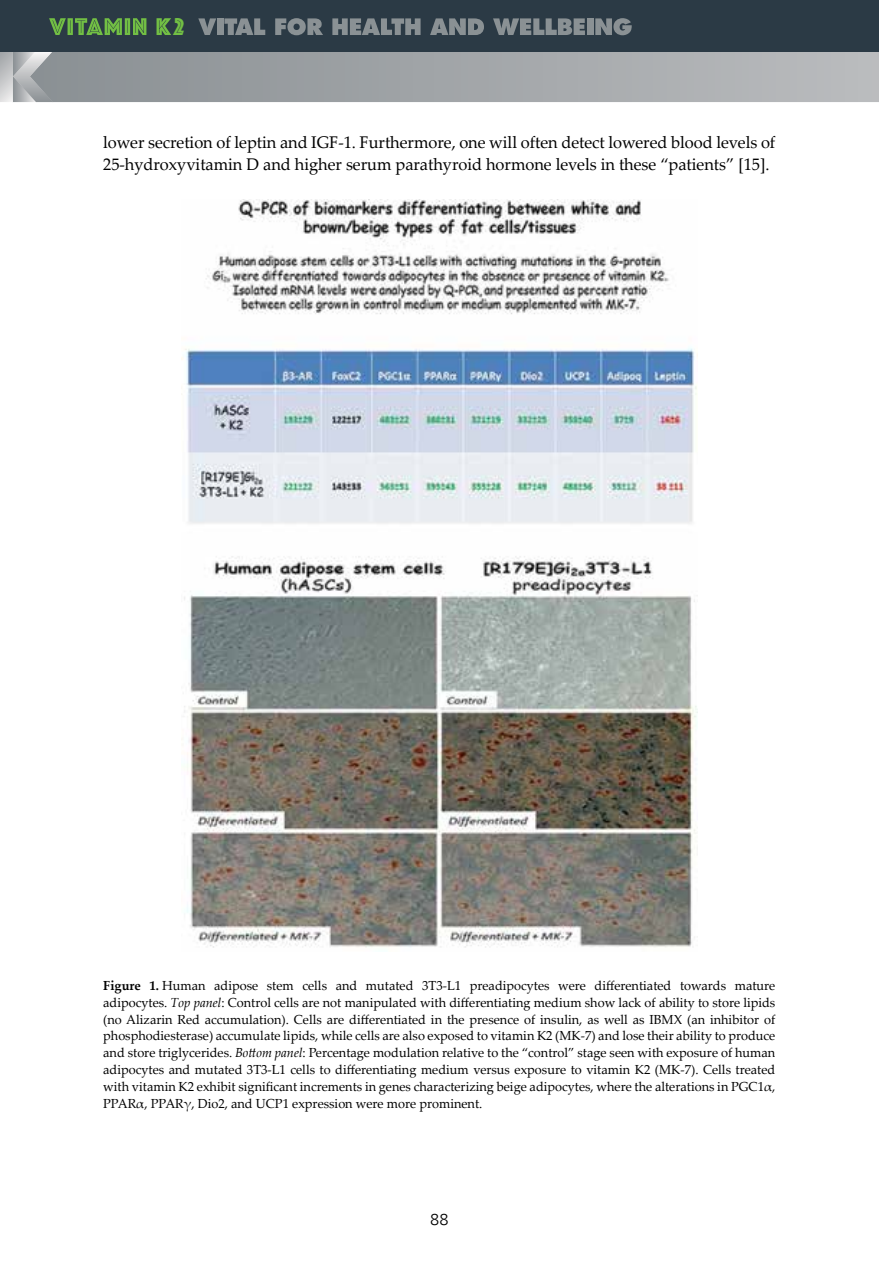
<style>
.page{position:relative;width:879px;height:1276px;background:#fff}
.page>*{position:absolute;margin:0;border:0;box-sizing:border-box;transform-origin:0 0}
.t1{font:24px "Zamenhof Inline";color:#72bf44}
.t2{font:16.8px/22.4px "Palatino Linotype";letter-spacing:-.005em;color:#000}
.t3{font:300 16px "Frutiger Neue LT Com";color:#000}
.t4{font:13.2px/16.8px "Palatino Linotype";color:#000;text-align:justify}
.s1{font-weight:700}
.s2{font-style:italic}
</style>
<div class="page">
<img style="left:181px;top:199px;width:516px;height:749px">
<svg style="left:0;top:52px;width:879px;height:50px;background:#a3a6a9"></svg>
<div style="left:0;top:0;width:879px;height:52px;background:#2b3a45"></div>
<svg style="left:198px;top:18px;width:18px;height:17px"></svg>
<div style="left:217px;top:18px;width:6px;height:17px;background:#8a9194"></div>
<svg style="left:224px;top:18px;width:41px;height:17px"></svg>
<svg style="left:275px;top:18px;width:48px;height:17px"></svg>
<svg style="left:332px;top:18px;width:88px;height:17px"></svg>
<svg style="left:430px;top:18px;width:54px;height:17px"></svg>
<svg style="left:493px;top:18px;width:92px;height:17px"></svg>
<div style="left:587px;top:18px;width:6px;height:17px;background:#8a9194"></div>
<svg style="left:595px;top:18px;width:37px;height:17px"></svg>
<svg style="left:49px;top:18px;width:97px;height:17px"></svg>
<svg style="left:156px;top:18px;width:15px;height:17px"></svg>
<h1 class="t1" style="left:173px;top:16px;width:14px">2</h1>
<p class="t2" style="left:103px;top:130px;width:673px">lower secretion of leptin and IGF-1. Furthermore, one will often detect lowered blood levels of<br>25-hydroxyvitamin D and higher serum parathyroid hormone levels in these “patients” [15].</p>
<p class="t4" style="left:103px;top:976px;width:673px"><span class="s1">Figure 1.</span> Human adipose stem cells and mutated 3T3-L1 preadipocytes were differentiated towards mature adipocytes. <span class="s2">Top panel</span>: Control cells are not manipulated with differentiating medium show lack of ability to store lipids (no Alizarin Red accumulation). Cells are differentiated in the presence of insulin, as well as IBMX (an inhibitor of phosphodiesterase) accumulate lipids, while cells are also exposed to vitamin K2 (MK-7) and lose their ability to produce and store triglycerides. <span class="s2">Bottom panel</span>: Percentage modulation relative to the “control” stage seen with exposure of human adipocytes and mutated 3T3-L1 cells to differentiating medium versus exposure to vitamin K2 (MK-7). Cells treated with vitamin K2 exhibit significant increments in genes characterizing beige adipocytes, where the alterations in PGC1α, PPARα, PPARγ, Dio2, and UCP1 expression were more prominent.</p>
<p class="t3" style="left:430px;top:1210px;width:20px">88</p>
</div>
